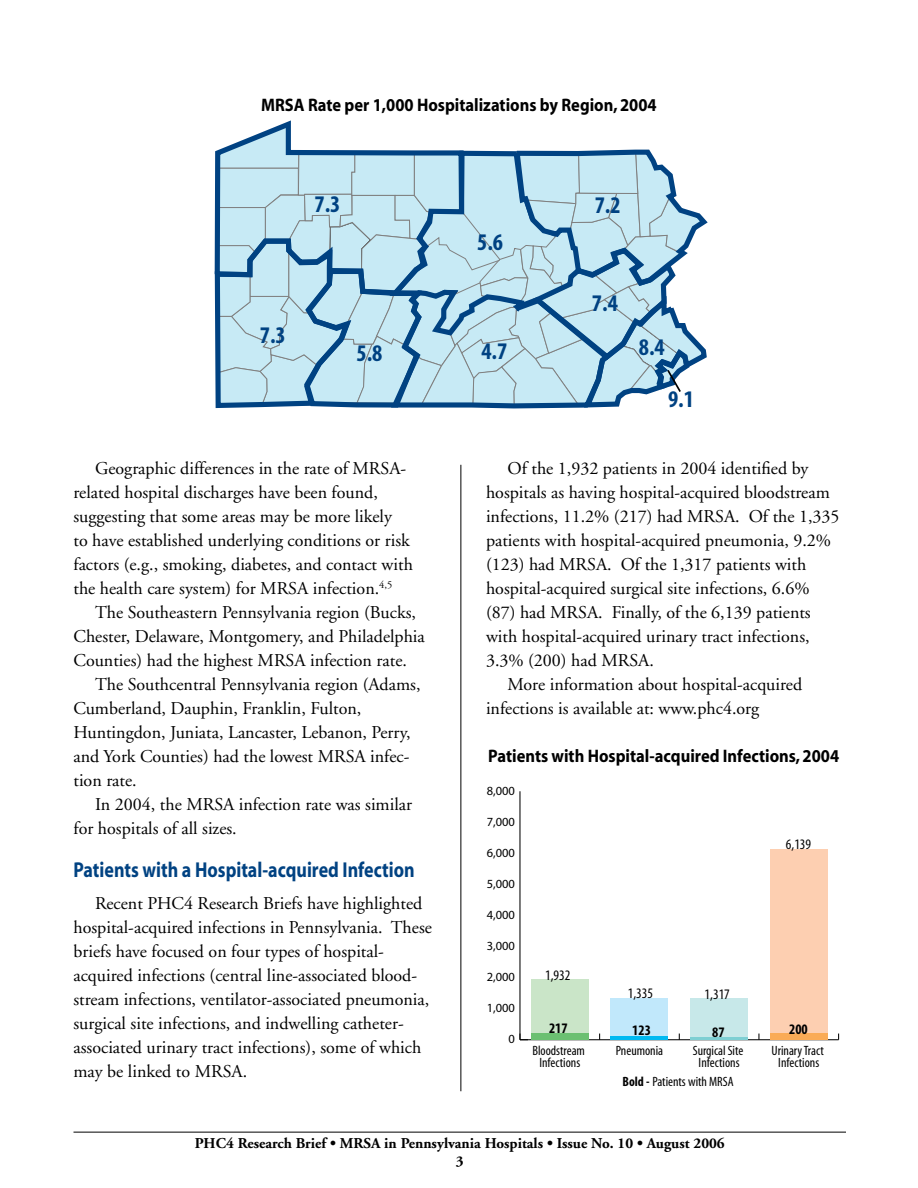
<style>
.page{position:relative;width:918px;height:1188px;background:#fff}
.page>*{position:absolute;margin:0;border:0;box-sizing:border-box;transform-origin:0 0}
.t1{font:700 condensed 24px "Myriad";color:#004282}
.t2{font:700 21.6px "Myriad";color:#004282;scale:.83 1}
.t3{font:700 18.15px "Myriad";color:#000;scale:.91 1}
.t4{font:18px/24px "Adobe Garamond";color:#000}
.t5{font:700 15px "Adobe Garamond";color:#000}
.t6{font:condensed 14.55px "Myriad";color:#000}
.t7{font:700 condensed 14.55px "Myriad";color:#000}
.t8{font:condensed 13.5px/12.5px "Myriad";color:#000;text-align:center}
.t9{font:12.45px "Myriad";color:#000}
.s1{font-weight:700}
</style>
<div class="page">
<hr style="left:74px;top:1132px;width:772px;height:1px;background:#000">
<svg style="left:214px;top:124px;width:494px;height:285px;background:#b5d6e5"></svg>
<hr style="left:520px;top:1039px;width:319px;height:1px;background:#000">
<hr style="left:519px;top:791px;width:1px;height:249px;background:#000">
<svg style="left:519px;top:1034px;width:9px;height:6px"></svg>
<div style="left:531px;top:980px;width:57px;height:53px;background:#cae5c8"></div>
<div style="left:611px;top:998px;width:57px;height:38px;background:#c1e8fb"></div>
<div style="left:690px;top:999px;width:58px;height:38px;background:#c7e8e9"></div>
<div style="left:770px;top:849px;width:57px;height:185px;background:#fdcfb1"></div>
<div style="left:531px;top:1033px;width:57px;height:7px;background:#6bc071"></div>
<hr style="left:611px;top:1036px;width:57px;height:4px;background:#00b9f1">
<hr style="left:690px;top:1037px;width:58px;height:3px;background:#7ecfd3">
<div style="left:770px;top:1034px;width:57px;height:6px;background:#faab56"></div>
<hr style="left:460px;top:465px;width:1px;height:626px;background:#000">
<p class="t3" style="left:261px;top:96px;width:436px">MRSA Rate per 1,000 Hospitalizations by Region, 2004</p>
<h1 class="t1" style="left:315px;top:192px;width:27px">7.3</h1>
<h1 class="t1" style="left:595px;top:193px;width:27px">7.2</h1>
<h1 class="t1" style="left:477px;top:229px;width:27px">5.6</h1>
<h1 class="t1" style="left:592px;top:291px;width:27px">7.4</h1>
<h1 class="t1" style="left:260px;top:323px;width:27px">7.3</h1>
<h1 class="t1" style="left:356px;top:341px;width:27px">5.8</h1>
<h1 class="t1" style="left:481px;top:339px;width:27px">4.7</h1>
<h1 class="t1" style="left:639px;top:335px;width:27px">8.4</h1>
<h1 class="t1" style="left:668px;top:387px;width:27px">9.1</h1>
<p class="t4" style="left:74px;top:456px;width:341px;text-indent:22px">Geographic differences in the rate of MRSA&shy;related hospital discharges have been found, suggesting that some areas may be more likely<br>to have established underlying conditions or risk factors (e.g., smoking, diabetes, and contact with the health care system) for MRSA infection.<sup>4,5</sup></p>
<p class="t4" style="left:95px;top:600px;width:322px">The Southeastern Pennsylvania region (Bucks,</p>
<p class="t4" style="left:74px;top:624px;width:353px">Chester, Delaware, Montgomery, and Philadelphia</p>
<p class="t4" style="left:74px;top:648px;width:335px">Counties) had the highest MRSA infection rate.</p>
<p class="t4" style="left:95px;top:672px;width:327px">The Southcentral Pennsylvania region (Adams,</p>
<p class="t4" style="left:74px;top:696px;width:289px">Cumberland, Dauphin, Franklin, Fulton,</p>
<p class="t4" style="left:74px;top:720px;width:339px">Huntingdon, Juniata, Lancaster, Lebanon, Perry,</p>
<p class="t4" style="left:74px;top:744px;width:338px">and York Counties) had the lowest MRSA infec-</p>
<p class="t4" style="left:74px;top:768px;width:65px">tion rate.</p>
<p class="t4" style="left:95px;top:792px;width:319px">In 2004, the MRSA infection rate was similar</p>
<p class="t4" style="left:74px;top:816px;width:165px">for hospitals of all sizes.</p>
<p class="t2" style="left:74px;top:858px;width:412px">Patients with a Hospital-acquired Infection</p>
<p class="t4" style="left:74px;top:892px;width:360px;text-indent:22px">Recent PHC4 Research Briefs have highlighted hospital-acquired infections in Pennsylvania. These briefs have focused on four types of hospital&shy;acquired infections (central line-associated blood&shy;stream infections, ventilator-associated pneumonia, surgical site infections, and indwelling catheter&shy;associated urinary tract infections), some of which may be linked to MRSA.</p>
<p class="t4" style="left:508px;top:456px;width:302px">Of the 1,932 patients in 2004 identified by</p>
<p class="t4" style="left:486px;top:480px;width:345px">hospitals as having hospital-acquired bloodstream</p>
<p class="t4" style="left:486px;top:504px;width:355px">infections, 11.2% (217) had MRSA. Of the 1,335</p>
<p class="t4" style="left:486px;top:528px;width:347px">patients with hospital-acquired pneumonia, 9.2%</p>
<p class="t4" style="left:486px;top:552px;width:322px">(123) had MRSA. Of the 1,317 patients with</p>
<p class="t4" style="left:486px;top:576px;width:325px">hospital-acquired surgical site infections, 6.6%</p>
<p class="t4" style="left:486px;top:600px;width:326px">(87) had MRSA. Finally, of the 6,139 patients</p>
<p class="t4" style="left:486px;top:624px;width:325px">with hospital-acquired urinary tract infections,</p>
<p class="t4" style="left:486px;top:648px;width:169px">3.3% (200) had MRSA.</p>
<p class="t4" style="left:508px;top:672px;width:296px">More information about hospital-acquired</p>
<p class="t4" style="left:486px;top:696px;width:275px">infections is available at: www.phc4.org</p>
<p class="t3" style="left:488px;top:747px;width:387px">Patients with Hospital-acquired Infections, 2004</p>
<p class="t9" style="left:487px;top:784px;width:30px">8,000</p>
<p class="t9" style="left:487px;top:816px;width:30px">7,000</p>
<p class="t9" style="left:487px;top:847px;width:30px">6,000</p>
<p class="t9" style="left:487px;top:878px;width:30px">5,000</p>
<p class="t9" style="left:487px;top:909px;width:30px">4,000</p>
<p class="t9" style="left:487px;top:940px;width:30px">3,000</p>
<p class="t9" style="left:487px;top:971px;width:30px">2,000</p>
<p class="t9" style="left:487px;top:1002px;width:30px">1,000</p>
<p class="t9" style="left:509px;top:1033px;width:8px">0</p>
<p class="t6" style="left:545px;top:968px;width:27px">1,932</p>
<p class="t6" style="left:628px;top:986px;width:27px">1,335</p>
<p class="t6" style="left:705px;top:987px;width:27px">1,317</p>
<p class="t6" style="left:786px;top:837px;width:27px">6,139</p>
<p class="t7" style="left:549px;top:1021px;width:20px">217</p>
<p class="t7" style="left:632px;top:1023px;width:20px">123</p>
<p class="t7" style="left:712px;top:1025px;width:14px">87</p>
<p class="t7" style="left:789px;top:1022px;width:20px">200</p>
<p class="t8" style="left:532px;top:1045px;width:54px">Bloodstream</p>
<p class="t8" style="left:616px;top:1045px;width:49px">Pneumonia</p>
<p class="t8" style="left:539px;top:1057px;width:42px">Infections</p>
<p class="t8" style="left:693px;top:1045px;width:52px">Surgical Site<br>Infections</p>
<p class="t8" style="left:623px;top:1076px;width:113px"><span class="s1">Bold -</span> Patients with MRSA</p>
<p class="t8" style="left:772px;top:1045px;width:54px">UrinaryTract<br>Infections</p>
<p class="t5" style="left:195px;top:1135px;width:532px">PHC4 Research Brief • MRSA in Pennsylvania Hospitals • Issue No. 10 • August 2006</p>
</div>
